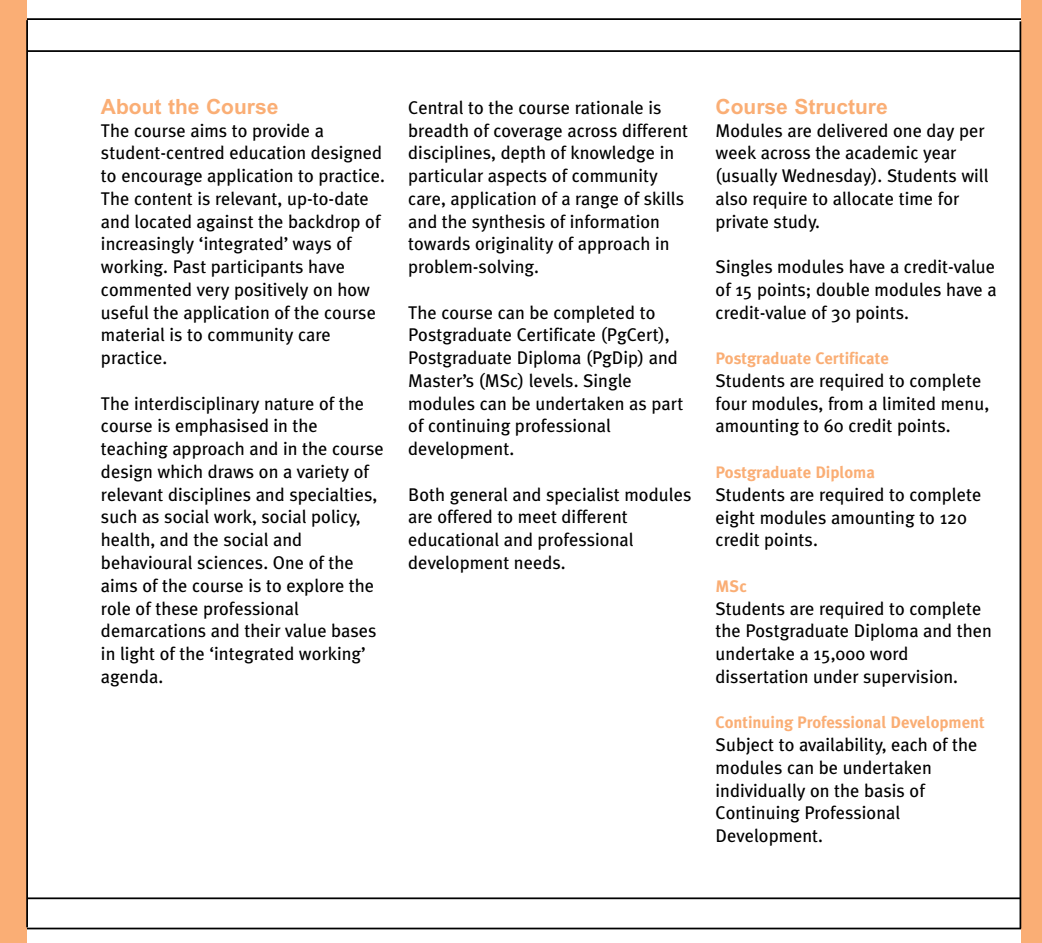
<style>
.page{position:relative;width:1042px;height:943px;background:#fff}
.page>*{position:absolute;margin:0;border:0;box-sizing:border-box;transform-origin:0 0}
.t1{font:700 21px "Arial";color:#faae75}
.t2{font:18.38px/22.8px "Meta Plus";color:#000}
.t3{font:700 16.62px "Meta Plus";color:#faae75}
</style>
<div class="page">
<hr style="left:23px;top:50px;width:1019px;height:2px;background:#000">
<hr style="left:24px;top:18px;width:1018px;height:2px;background:#000">
<hr style="left:17px;top:897px;width:1025px;height:2px;background:#000">
<hr style="left:16px;top:927px;width:1026px;height:2px;background:#000">
<div style="left:0;top:0;width:27px;height:943px;background:#faae75"></div>
<hr style="left:26px;top:20px;width:2px;height:907px;background:#000">
<div style="left:1021px;top:0;width:21px;height:943px;background:#faae75"></div>
<hr style="left:1019px;top:21px;width:2px;height:907px;background:#000">
<p class="t1" style="left:101px;top:99px;width:179px">About the Course</p>
<p class="t2" style="left:101px;top:119px;width:285px">The course aims to provide a student-centred education designed to encourage application to practice.<br>The content is relevant, up-to-date and located against the backdrop of increasingly ‘integrated’ ways of working. Past participants have commented very positively on how useful the application of the course material is to community care practice.</p>
<p class="t2" style="left:101px;top:392px;width:284px">The interdisciplinary nature of the course is emphasised in the teaching approach and in the course design which draws on a variety of relevant disciplines and specialties, such as social work, social policy, health, and the social and behavioural sciences. One of the aims of the course is to explore the role of these professional demarcations and their value bases in light of the ‘integrated working’ agenda.</p>
<p class="t2" style="left:408px;top:96px;width:281px">Central to the course rationale is breadth of coverage across different disciplines, depth of knowledge in particular aspects of community care, application of a range of skills and the synthesis of information towards originality of approach in problem-solving.</p>
<p class="t2" style="left:408px;top:301px;width:277px">The course can be completed to<br>Postgraduate Certificate (PgCert),<br>Postgraduate Diploma (PgDip) and<br>Master’s (MSc) levels. Single modules can be undertaken as part of continuing professional development.</p>
<p class="t2" style="left:408px;top:483px;width:285px">Both general and specialist modules are offered to meet different educational and professional development needs.</p>
<p class="t1" style="left:715px;top:99px;width:174px">Course Structure</p>
<p class="t2" style="left:715px;top:119px;width:274px">Modules are delivered one day per week across the academic year (usually Wednesday). Students will also require to allocate time for private study.</p>
<p class="t2" style="left:715px;top:255px;width:283px;text-align:justify">Singles modules have a credit-value of 15 points; double modules have a credit-value of 30 points.</p>
<p class="t3" style="left:715px;top:349px;width:175px">Postgraduate Certificate</p>
<p class="t2" style="left:715px;top:369px;width:275px">Students are required to complete four modules, from a limited menu, amounting to 60 credit points.</p>
<p class="t3" style="left:715px;top:462px;width:161px">Postgraduate Diploma</p>
<p class="t2" style="left:715px;top:483px;width:267px">Students are required to complete eight modules amounting to 120 credit points.</p>
<p class="t3" style="left:715px;top:576px;width:33px">MSc</p>
<p class="t2" style="left:715px;top:597px;width:278px">Students are required to complete the Postgraduate Diploma and then undertake a 15,000 word dissertation under supervision.</p>
<p class="t3" style="left:715px;top:713px;width:271px">Continuing Professional Development</p>
<p class="t2" style="left:715px;top:733px;width:263px">Subject to availability, each of the modules can be undertaken individually on the basis of<br>Continuing Professional<br>Development.</p>
</div>
